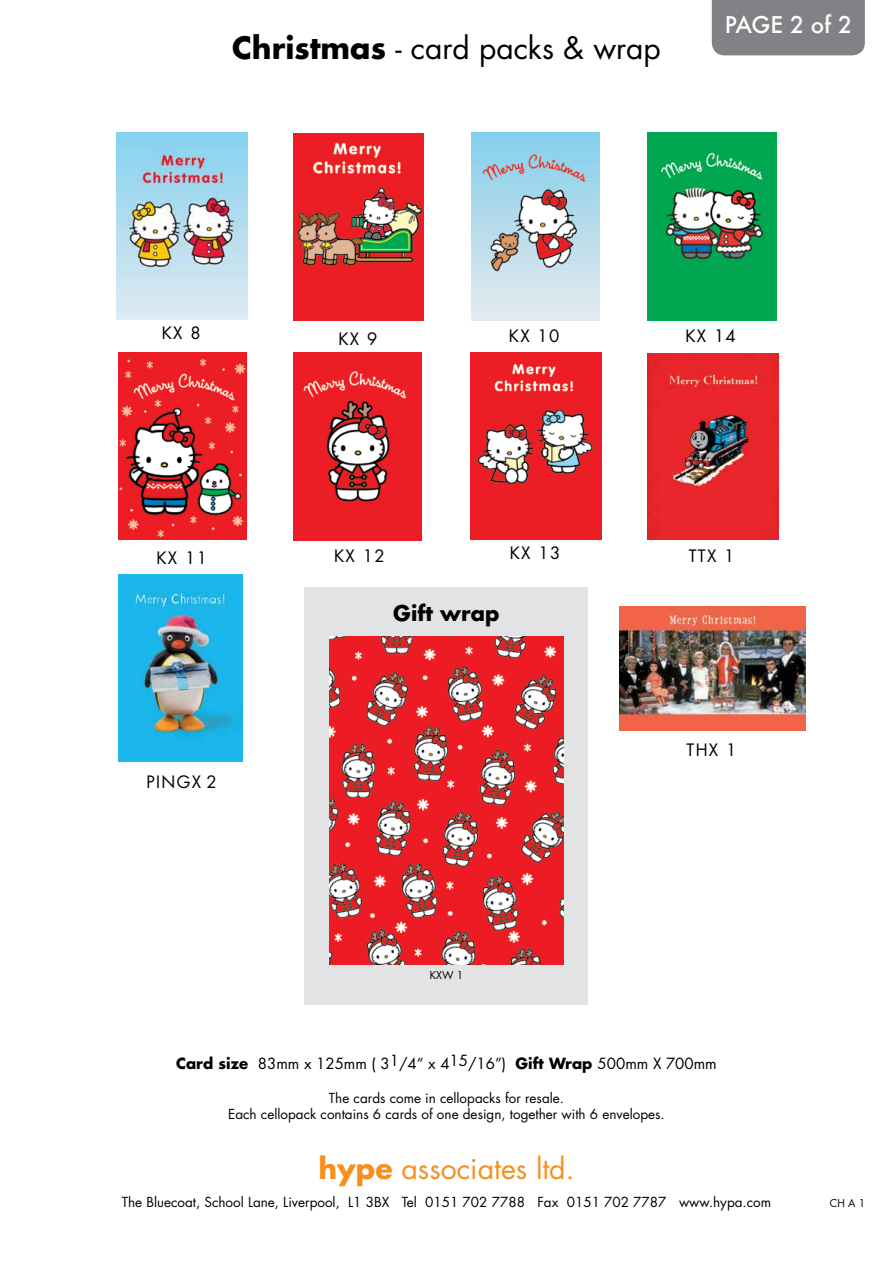
<style>
.page{position:relative;width:893px;height:1263px;background:#fff}
.page>*{position:absolute;margin:0;border:0;box-sizing:border-box;transform-origin:0 0}
.t1{font:30px "Futura";color:#000}
.t2{font:28.5px "Futura";color:#f78f1e}
.t3{font:500 22.5px "Futura";letter-spacing:-.015em;color:#fff}
.t4{font:700 21px "Futura";color:#000}
.t5{font:16.65px "Futura";letter-spacing:.08em;color:#000}
.t6{font:15px "Futura";color:#000}
.t7{font:13.5px/16.2px "Futura";color:#000;text-align:center}
.t8{font:10.5px "Futura";color:#000}
.s1{font-weight:700}
</style>
<div class="page">
<div style="left:305px;top:587px;width:283px;height:418px;background:#e2e3e4"></div>
<img style="left:329px;top:636px;width:234px;height:328px">
<img style="left:647px;top:353px;width:132px;height:187px">
<img style="left:619px;top:606px;width:187px;height:125px">
<img style="left:119px;top:353px;width:127px;height:186px">
<img style="left:471px;top:353px;width:130px;height:187px">
<img style="left:293px;top:353px;width:129px;height:187px">
<img style="left:118px;top:575px;width:124px;height:187px">
<img style="left:471px;top:133px;width:129px;height:187px">
<img style="left:293px;top:134px;width:131px;height:186px">
<img style="left:117px;top:133px;width:130px;height:187px">
<img style="left:647px;top:133px;width:129px;height:187px">
<div style="left:712px;top:0;width:153px;height:55px;background:#808285"></div>
<h1 class="t1" style="left:232px;top:27px;width:430px"><span class="s1">Christmas</span> - card packs &amp; wrap</h1>
<h3 class="t3" style="left:725px;top:9px;width:129px">PAGE 2 OF 2</h3>
<p class="t5" style="left:162px;top:321px;width:40px">KX 8</p>
<p class="t5" style="left:338px;top:327px;width:40px">KX 9</p>
<p class="t5" style="left:509px;top:325px;width:52px">KX 10</p>
<p class="t5" style="left:685px;top:325px;width:52px">KX 14</p>
<p class="t5" style="left:156px;top:546px;width:52px">KX 11</p>
<p class="t5" style="left:334px;top:545px;width:52px">KX 12</p>
<p class="t5" style="left:510px;top:541px;width:52px">KX 13</p>
<p class="t5" style="left:147px;top:770px;width:72px">PINGX 2</p>
<h3 class="t4" style="left:393px;top:598px;width:108px">Gift wrap</h3>
<p class="t8" style="left:430px;top:968px;width:35px">KXW 1</p>
<p class="t5" style="left:689px;top:544px;width:47px">TTX 1</p>
<p class="t5" style="left:686px;top:739px;width:51px">THX 1</p>
<p class="t6" style="left:176px;top:1053px;width:542px"><span class="s1">Card size</span> 83mm x 125mm ( 31/4“ x 415/16”) <span class="s1">Gift Wrap</span> 500mm X 700mm</p>
<p class="t7" style="left:228px;top:1089px;width:438px">The cards come in cellopacks for resale.<br>Each cellopack contains 6 cards of one design, together with 6 envelopes.</p>
<h2 class="t2" style="left:318px;top:1149px;width:258px"><span class="s1">hype</span> associates ltd.</h2>
<p class="t7" style="left:122px;top:1194px;width:651px">The Bluecoat, School Lane, Liverpool, L1 3BX Tel 0151 702 7788 Fax 0151 702 7787 www.hypa.com</p>
<p class="t8" style="left:830px;top:1196px;width:37px">CH A 1</p>
</div>
